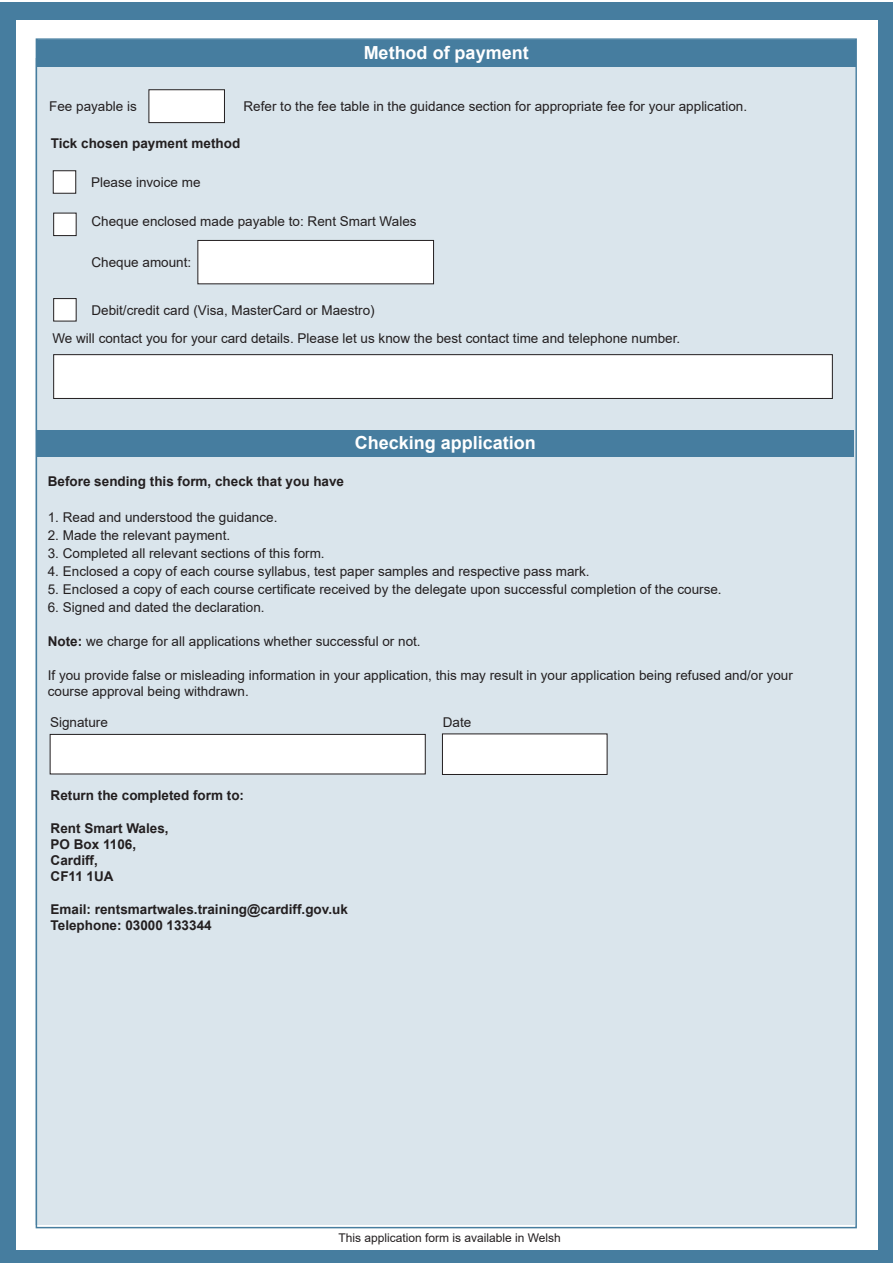
<style>
.page{position:relative;width:893px;height:1263px;background:#fff}
.page>*{position:absolute;margin:0;border:0;box-sizing:border-box;transform-origin:0 0}
.t1{font:700 18px "Arial";color:#fff}
.t2{font:13.5px/16.2px "Arial";color:#231f20}
.t3{font:700 13.5px/16.2px "Arial";color:#231f20}
.t4{font:12px "Arial";color:#231f20}
.s1{font-weight:700}
</style>
<div class="page">
<div style="left:0;top:2px;width:893px;height:1261px;background:#467d9f"></div>
<div style="left:16px;top:20px;width:862px;height:1230px;background:#fff"></div>
<div style="left:35px;top:59px;width:820px;height:1166px;background:#dae5ec"></div>
<div style="left:50px;top:734px;width:376px;height:40px;background:#fff;border:1px solid #231f20"></div>
<div style="left:442px;top:734px;width:165px;height:41px;background:#fff;border:1px solid #231f20"></div>
<div style="left:53px;top:171px;width:23px;height:22px;background:#fff;border:1px solid #231f20"></div>
<div style="left:53px;top:213px;width:23px;height:23px;background:#fff;border:1px solid #231f20"></div>
<div style="left:53px;top:298px;width:23px;height:23px;background:#fff;border:1px solid #231f20"></div>
<div style="left:53px;top:354px;width:780px;height:45px;background:#fff;border:1px solid #231f20"></div>
<div style="left:198px;top:240px;width:236px;height:44px;background:#fff;border:1px solid #231f20"></div>
<div style="left:149px;top:90px;width:76px;height:33px;background:#fff;border:1px solid #231f20"></div>
<div style="left:36px;top:40px;width:820px;height:27px;background:#467d9f"></div>
<div style="left:37px;top:430px;width:817px;height:26px;background:#467d9f"></div>
<p class="t2" style="left:49px;top:98px;width:89px">Fee payable is</p>
<h1 class="t1" style="left:364px;top:40px;width:167px">Method of payment</h1>
<p class="t2" style="left:244px;top:98px;width:505px">Refer to the fee table in the guidance section for appropriate fee for your application.</p>
<p class="t3" style="left:51px;top:135px;width:191px">Tick chosen payment method</p>
<p class="t2" style="left:91px;top:174px;width:111px">Please invoice me</p>
<p class="t2" style="left:91px;top:213px;width:327px">Cheque enclosed made payable to: Rent Smart Wales</p>
<p class="t2" style="left:91px;top:254px;width:101px">Cheque amount:</p>
<p class="t2" style="left:91px;top:302px;width:285px">Debit/credit card (Visa, MasterCard or Maestro)</p>
<p class="t2" style="left:52px;top:330px;width:629px">We will contact you for your card details. Please let us know the best contact time and telephone number.</p>
<h1 class="t1" style="left:355px;top:430px;width:183px">Checking application</h1>
<p class="t3" style="left:48px;top:473px;width:298px">Before sending this form, check that you have</p>
<p class="t2" style="left:48px;top:509px;width:231px">1. Read and understood the guidance.</p>
<p class="t2" style="left:48px;top:527px;width:184px">2. Made the relevant payment.</p>
<p class="t2" style="left:48px;top:545px;width:278px">3. Completed all relevant sections of this form.</p>
<p class="t2" style="left:48px;top:563px;width:543px">4. Enclosed a copy of each course syllabus, test paper samples and respective pass mark.</p>
<p class="t2" style="left:48px;top:581px;width:675px">5. Enclosed a copy of each course certificate received by the delegate upon successful completion of the course.</p>
<p class="t2" style="left:48px;top:599px;width:218px">6. Signed and dated the declaration.</p>
<p class="t2" style="left:48px;top:633px;width:374px"><span class="s1">Note:</span> we charge for all applications whether successful or not.</p>
<p class="t2" style="left:48px;top:667px;width:747px">If you provide false or misleading information in your application, this may result in your application being refused and/or your course approval being withdrawn.</p>
<p class="t2" style="left:50px;top:714px;width:59px">Signature</p>
<p class="t2" style="left:443px;top:714px;width:30px">Date</p>
<p class="t3" style="left:51px;top:788px;width:195px">Return the completed form to:</p>
<p class="t3" style="left:51px;top:820px;width:120px">Rent Smart Wales,<br>PO Box 1106,<br>Cardiff,<br>CF11 1UA</p>
<p class="t3" style="left:51px;top:901px;width:299px">Email: rentsmartwales.training@cardiff.gov.uk<br>Telephone: 03000 133344</p>
<p class="t4" style="left:338px;top:1229px;width:224px">This application form is available in Welsh</p>
</div>
